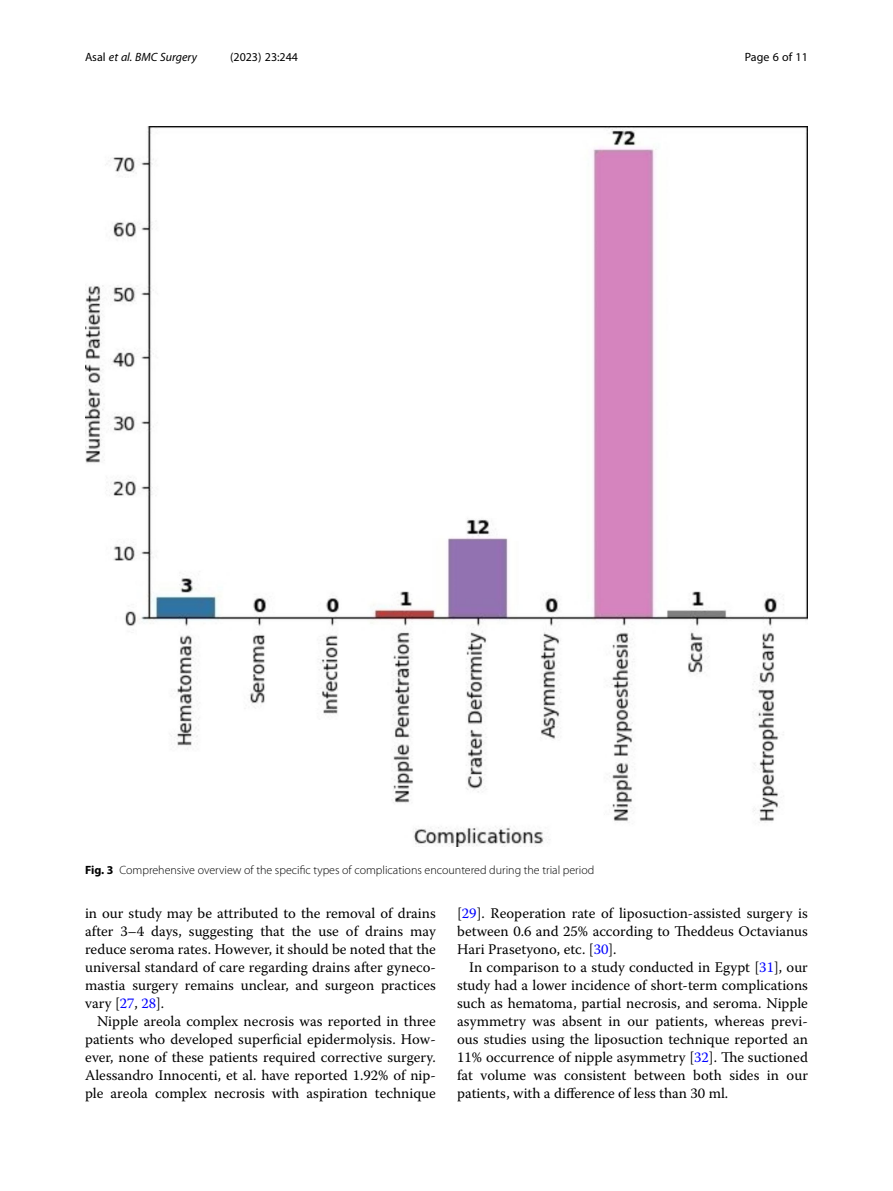
<style>
.page{position:relative;width:893px;height:1191px;background:#fff}
.page>*{position:absolute;margin:0;border:0;box-sizing:border-box;transform-origin:0 0}
.Body_Text_Indent{font:14.7px/18px "Warnock Pro";color:#000;text-align:justify}
.Figure_Caption{font:300 12px "Myriad Pro";color:#000}
.t1{font:12px "Myriad Pro";color:#000}
.t2{font:italic 12px "Myriad Pro";color:#000}
.s1{font-style:normal}
.s2{font-weight:700}
.s3{color:#00f}
</style>
<div class="page">
<img style="left:85px;top:126px;width:723px;height:720px">
<p class="t2" style="left:85px;top:50px;width:113px"><span class="s1">Asal</span> et al. BMC Surgery</p>
<p class="t1" style="left:230px;top:50px;width:70px">(2023) 23:244</p>
<p class="t1" style="left:745px;top:50px;width:65px">Page 6 of 11</p>
<p class="Figure_Caption" style="left:85px;top:863px;width:511px"><span class="s2">Fig. 3</span> Comprehensive overview of the specific types of complications encountered during the trial period</p>
<p class="Body_Text_Indent" style="left:85px;top:904px;width:352px">in our study may be attributed to the removal of drains after 3–4 days, suggesting that the use of drains may reduce seroma rates. However, it should be noted that the universal standard of care regarding drains after gyneco&shy;mastia surgery remains unclear, and surgeon practices vary [<span class="s3">27</span>, <span class="s3">28</span>].</p>
<p class="Body_Text_Indent" style="left:85px;top:1012px;width:352px;text-indent:12px">Nipple areola complex necrosis was reported in three patients who developed superficial epidermolysis. How&shy;ever, none of these patients required corrective surgery.<br>Alessandro Innocenti, et al. have reported 1.92% of nip&shy;ple areola complex necrosis with aspiration technique</p>
<p class="Body_Text_Indent" style="left:457px;top:904px;width:352px">[<span class="s3">29</span>]. Reoperation rate of liposuction-assisted surgery is between 0.6 and 25% according to Theddeus Octavianus Hari Prasetyono, etc. [<span class="s3">30</span>].</p>
<p class="Body_Text_Indent" style="left:457px;top:958px;width:352px;text-indent:12px">In comparison to a study conducted in Egypt [<span class="s3">31</span>], our study had a lower incidence of short-term complications such as hematoma, partial necrosis, and seroma. Nipple asymmetry was absent in our patients, whereas previ&shy;ous studies using the liposuction technique reported an 11% occurrence of nipple asymmetry [<span class="s3">32</span>]. The suctioned fat volume was consistent between both sides in our patients, with a difference of less than 30 ml.</p>
</div>
